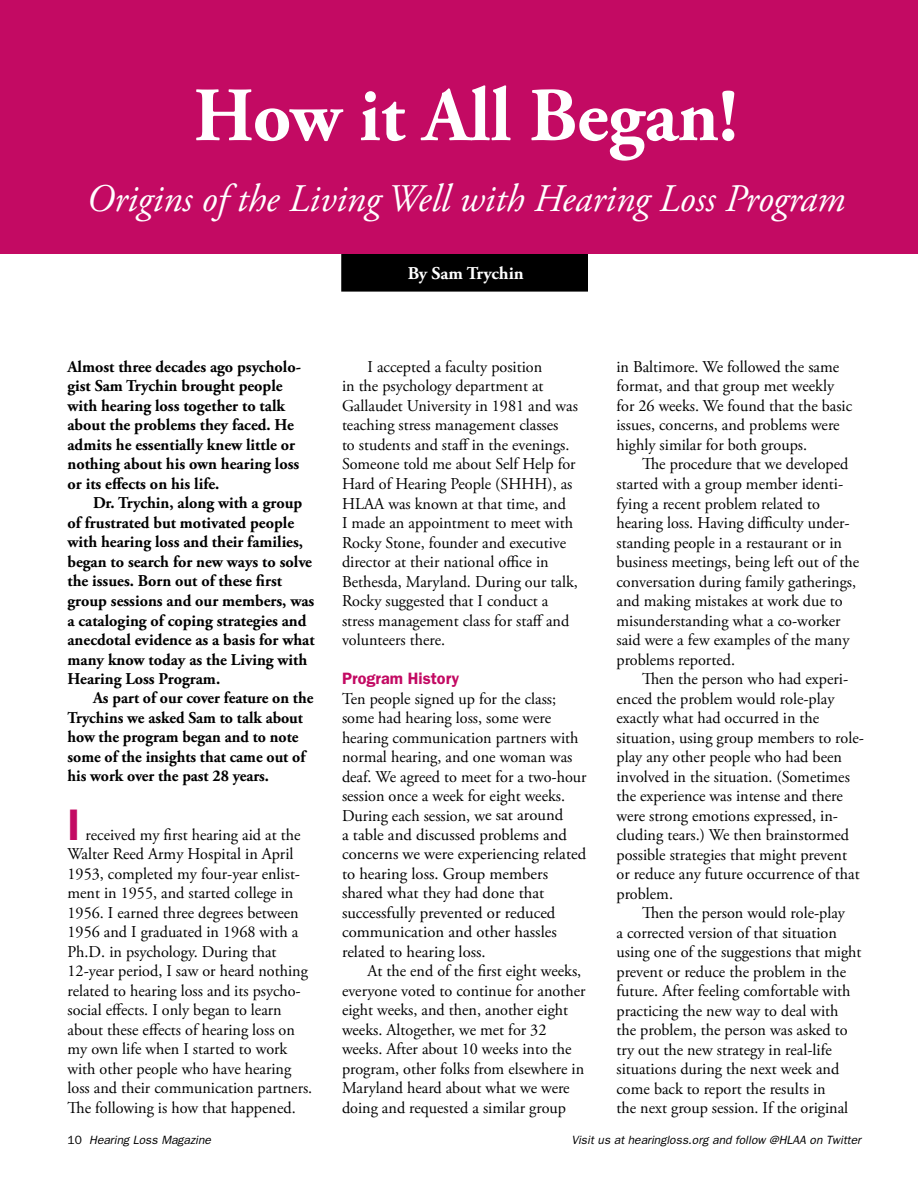
<style>
.page{position:relative;width:918px;height:1188px;background:#fff}
.page>*{position:absolute;margin:0;border:0;box-sizing:border-box;transform-origin:0 0}
.t1{font:700 76.5px "Adobe Garamond Pro";color:#fff}
.t2{font:600 44.4px "Franklin Gothic";color:#c30a63;scale:.96 1}
.t3{font:italic 39px "Adobe Garamond Pro";color:#fff}
.t4{font:700 18px "Adobe Garamond Pro";color:#fff}
.t5{font:16.5px/19.5px "Adobe Garamond Pro";color:#000}
.t6{font:700 16.5px/19.5px "Adobe Garamond Pro";color:#000}
.t7{font:700 16.5px/19.5px "Adobe Garamond Pro";color:#000;scale:.96 1}
.t8{font:600 16.5px "Franklin Gothic";color:#c30a63}
.t9{font:italic 12px "Franklin Gothic";color:#000}
.s1{font-style:normal}
</style>
<div class="page">
<div style="left:342px;top:250px;width:245px;height:41px;background:#000"></div>
<div style="left:341px;top:249px;width:247px;height:43px;border:2px solid #000"></div>
<div style="left:0;top:0;width:918px;height:254px;background:#c30a63"></div>
<h1 class="t1" style="left:194px;top:71px;width:546px">How it All Began!</h1>
<h3 class="t3" style="left:87px;top:175px;width:760px">Origins of the Living Well with Hearing Loss Program</h3>
<p class="t4" style="left:408px;top:263px;width:117px">By Sam Trychin</p>
<p class="t6" style="left:68px;top:357px;width:235px">Almost three decades ago psycholo&shy;gist Sam Trychin brought people with hearing loss together to talk about the problems they faced. He admits he essentially knew little or nothing about his own hearing loss or its effects on his life.</p>
<p class="t6" style="left:68px;top:494px;width:249px;text-indent:26px">Dr. Trychin, along with a group of frustrated but motivated people with hearing loss and their families, began to search for new ways to solve the issues. Born out of these first group sessions and our members, was a cataloging of coping strategies and anecdotal evidence as a basis for what many know today as the Living with Hearing Loss Program.</p>
<p class="t7" style="left:67px;top:689px;width:258px;text-indent:26px">As part of our cover feature on the Trychins we asked Sam to talk about how the program began and to note some of the insights that came out of his work over the past 28 years.</p>
<h2 class="t2" style="left:68px;top:798px;width:15px">I</h2>
<p class="t5" style="left:68px;top:826px;width:246px;text-indent:18px">received my first hearing aid at the Walter Reed Army Hospital in April 1953, completed my four-year enlist&shy;ment in 1955, and started college in 1956. I earned three degrees between 1956 and I graduated in 1968 with a Ph.D. in psychology. During that 12-year period, I saw or heard nothing related to hearing loss and its psycho&shy;social effects. I only began to learn about these effects of hearing loss on my own life when I started to work with other people who have hearing loss and their communication partners.<br>The following is how that happened.</p>
<p class="t5" style="left:342px;top:358px;width:238px;text-indent:26px">I accepted a faculty position<br>in the psychology department at Gallaudet University in 1981 and was teaching stress management classes<br>to students and staff in the evenings.<br>Someone told me about Self Help for Hard of Hearing People (SHHH), as HLAA was known at that time, and<br>I made an appointment to meet with Rocky Stone, founder and executive director at their national office in Bethesda, Maryland. During our talk, Rocky suggested that I conduct a stress management class for staff and volunteers there.</p>
<p class="t8" style="left:342px;top:669px;width:119px">Program History</p>
<p class="t5" style="left:342px;top:689px;width:246px">Ten people signed up for the class; some had hearing loss, some were hearing communication partners with normal hearing, and one woman was deaf. We agreed to meet for a two-hour session once a week for eight weeks.<br>During each session, we sat around<br>a table and discussed problems and concerns we were experiencing related to hearing loss. Group members shared what they had done that successfully prevented or reduced communication and other hassles related to hearing loss.</p>
<p class="t5" style="left:342px;top:962px;width:245px;text-indent:26px">At the end of the first eight weeks, everyone voted to continue for another eight weeks, and then, another eight weeks. Altogether, we met for 32 weeks. After about 10 weeks into the program, other folks from elsewhere in Maryland heard about what we were doing and requested a similar group</p>
<p class="t5" style="left:617px;top:358px;width:237px">in Baltimore. We followed the same format, and that group met weekly for 26 weeks. We found that the basic issues, concerns, and problems were highly similar for both groups.</p>
<p class="t5" style="left:617px;top:455px;width:244px;text-indent:26px">The procedure that we developed started with a group member identi&shy;fying a recent problem related to hearing loss. Having difficulty under&shy;standing people in a restaurant or in business meetings, being left out of the conversation during family gatherings, and making mistakes at work due to misunderstanding what a co-worker said were a few examples of the many problems reported.</p>
<p class="t5" style="left:617px;top:670px;width:249px;text-indent:26px">Then the person who had experi&shy;enced the problem would role-play exactly what had occurred in the situation, using group members to role&shy;play any other people who had been involved in the situation. (Sometimes the experience was intense and there were strong emotions expressed, in&shy;cluding tears.) We then brainstormed possible strategies that might prevent or reduce any future occurrence of that problem.</p>
<p class="t5" style="left:617px;top:904px;width:247px;text-indent:26px">Then the person would role-play<br>a corrected version of that situation using one of the suggestions that might prevent or reduce the problem in the future. After feeling comfortable with practicing the new way to deal with the problem, the person was asked to try out the new strategy in real-life situations during the next week and come back to report the results in<br>the next group session. If the original</p>
<p class="t9" style="left:68px;top:1133px;width:145px"><span class="s1">10</span> Hearing Loss Magazine</p>
<p class="t9" style="left:571px;top:1133px;width:291px">Visit us at hearingloss.org and follow @HLAA on Twitter</p>
</div>
